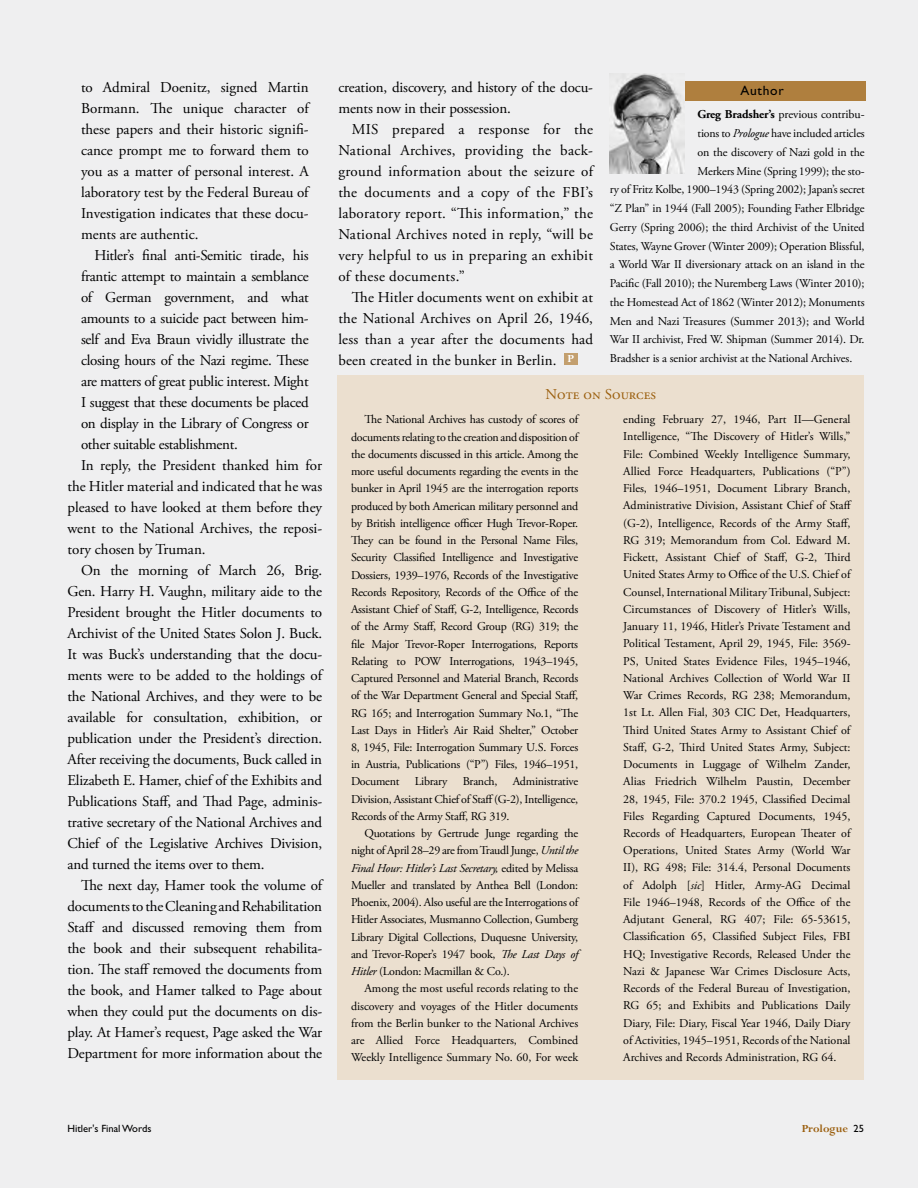
<style>
.page{position:relative;width:918px;height:1188px;background:#efeff0}
.page>*{position:absolute;margin:0;border:0;box-sizing:border-box;transform-origin:0 0}
.t1{font:15px/21px "Adobe Garamond Pro";letter-spacing:-.01em;color:#000;text-align:justify}
.t2{font:15px "Adobe Garamond Pro";color:#9b5f0e}
.t3{font:13.5px "Gill Sans Std";letter-spacing:.05em;color:#000}
.t4{font:12px/17.2px "Adobe Garamond Pro";letter-spacing:-.02em;color:#000;text-align:justify}
.t5{font:12px "Adobe Garamond Pro";color:#000}
.t6{font:italic 12px "Adobe Garamond Pro";letter-spacing:-.02em;color:#000}
.t7{font:700 12px "Perpetua Std";color:#9b5f0e}
.t8{font:700 12px "Perpetua Std";color:#fff}
.t9{font:10.5px "Gill Sans Std";color:#000}
.s1{font-weight:700}
.s2{font-style:italic}
.s3{font-style:normal}
.s4{font-family:"Gill Sans Std";font-weight:400;font-size:10.5px;color:#000}
</style>
<div class="page">
<div style="left:611px;top:82px;width:255px;height:19px;background:#af7f3e"></div>
<div style="left:564px;top:354px;width:13px;height:11px;background:#c39f6e"></div>
<img style="left:610px;top:74px;width:74px;height:99px">
<div style="left:338px;top:375px;width:526px;height:705px;background:#ebdfcf"></div>
<p class="t1" style="left:81px;top:77px;width:229px">to Admiral Doenitz, signed Martin Bormann. The unique character of these papers and their historic signifi&shy;cance prompt me to forward them to you as a matter of personal interest. A laboratory test by the Federal Bureau of Investigation indicates that these docu&shy;ments are authentic.</p>
<p class="t1" style="left:81px;top:245px;width:243px;text-align:left;text-indent:14px">Hitler’s final anti-Semitic tirade, his frantic attempt to maintain a semblance of German government, and what amounts to a suicide pact between him&shy;self and Eva Braun vividly illustrate the closing hours of the Nazi regime. These are matters of great public interest. Might<br>I suggest that these documents be placed on display in the Library of Congress or other suitable establishment.<br>In reply, the President thanked him for</p>
<p class="t1" style="left:68px;top:476px;width:256px">the Hitler material and indicated that he was pleased to have looked at them before they went to the National Archives, the reposi&shy;tory chosen by Truman.</p>
<p class="t1" style="left:68px;top:560px;width:256px;text-indent:14px">On the morning of March 26, Brig.<br>Gen. Harry H. Vaughn, military aide to the President brought the Hitler documents to Archivist of the United States Solon J. Buck.<br>It was Buck’s understanding that the docu&shy;ments were to be added to the holdings of the National Archives, and they were to be available for consultation, exhibition, or publication under the President’s direction.<br>After receiving the documents, Buck called in Elizabeth E. Hamer, chief of the Exhibits and Publications Staff, and Thad Page, adminis&shy;trative secretary of the National Archives and Chief of the Legislative Archives Division, and turned the items over to them.</p>
<p class="t1" style="left:68px;top:875px;width:256px;text-indent:14px">The next day, Hamer took the volume of documents to the Cleaning and Rehabilitation Staff and discussed removing them from the book and their subsequent rehabilita&shy;tion. The staff removed the documents from the book, and Hamer talked to Page about when they could put the documents on dis&shy;play. At Hamer’s request, Page asked the War Department for more information about the</p>
<p class="t1" style="left:338px;top:77px;width:256px">creation, discovery, and history of the docu&shy;ments now in their possession.</p>
<p class="t1" style="left:338px;top:119px;width:256px;text-indent:13px">MIS prepared a response for the National Archives, providing the back&shy;ground information about the seizure of the documents and a copy of the FBI’s laboratory report. “This information,” the National Archives noted in reply, “will be very helpful to us in preparing an exhibit of these documents.”</p>
<p class="t1" style="left:338px;top:287px;width:256px;text-indent:13px">The Hitler documents went on exhibit at the National Archives on April 26, 1946, less than a year after the documents had been created in the bunker in Berlin.</p>
<p class="t3" style="left:741px;top:83px;width:45px">Author</p>
<p class="t4" style="left:698px;top:106px;width:169px;line-height:18.8px"><span class="s1">Greg Bradsher’s</span> previous contribu&shy;tions to <span class="s2">Prologue</span> have included articles on the discovery of Nazi gold in the Merkers Mine (Spring 1999); the sto-</p>
<p class="t4" style="left:610px;top:181px;width:256px;line-height:18.8px">ry of Fritz Kolbe, 1900–1943 (Spring 2002); Japan’s secret “Z Plan” in 1944 (Fall 2005); Founding Father Elbridge Gerry (Spring 2006); the third Archivist of the United States, Wayne Grover (Winter 2009); Operation Blissful, a World War II diversionary attack on an island in the Pacific (Fall 2010); the Nuremberg Laws (Winter 2010); the Homestead Act of 1862 (Winter 2012); Monuments Men and Nazi Treasures (Summer 2013); and World War II archivist, Fred W. Shipman (Summer 2014). Dr.<br>Bradsher is a senior archivist at the National Archives.</p>
<p class="t2" style="left:545px;top:386px;width:112px">Note on Sources</p>
<p class="t4" style="left:351px;top:411px;width:229px;text-indent:14px">The National Archives has custody of scores of documents relating to the creation and disposition of the documents discussed in this article. Among the more useful documents regarding the events in the bunker in April 1945 are the interrogation reports produced by both American military personnel and by British intelligence officer Hugh Trevor-Roper.<br>They can be found in the Personal Name Files, Security Classified Intelligence and Investigative Dossiers, 1939–1976, Records of the Investigative Records Repository, Records of the Office of the Assistant Chief of Staff, G-2, Intelligence, Records of the Army Staff, Record Group (RG) 319; the file Major Trevor-Roper Interrogations, Reports Relating to POW Interrogations, 1943–1945, Captured Personnel and Material Branch, Records of the War Department General and Special Staff, RG 165; and Interrogation Summary No.1, “The Last Days in Hitler’s Air Raid Shelter,” October 8, 1945, File: Interrogation Summary U.S. Forces in Austria, Publications (“P”) Files, 1946–1951, Document</p>
<p class="t8" style="left:568px;top:352px;width:8px">P</p>
<p class="t4" style="left:623px;top:411px;width:230px">ending February 27, 1946, Part II—General Intelligence, “The Discovery of Hitler’s Wills,” File: Combined Weekly Intelligence Summary, Allied Force Headquarters, Publications (“P”)<br>Files, 1946–1951, Document Library Branch, Administrative Division, Assistant Chief of Staff (G-2), Intelligence, Records of the Army Staff, RG 319; Memorandum from Col. Edward M.<br>Fickett, Assistant Chief of Staff, G-2, Third United States Army to Office of the U.S. Chief of Counsel, International Military Tribunal, Subject:<br>Circumstances of Discovery of Hitler’s Wills, January 11, 1946, Hitler’s Private Testament and Political Testament, April 29, 1945, File: 3569- PS, United States Evidence Files, 1945–1946, National Archives Collection of World War II War Crimes Records, RG 238; Memorandum, 1st Lt. Allen Fial, 303 CIC Det, Headquarters, Third United States Army to Assistant Chief of Staff, G-2, Third United States Army, Subject:<br>Documents in Luggage of Wilhelm Zander, Alias Friedrich Wilhelm Paustin, December 28, 1945, File: 370.2 1945, Classified Decimal Files Regarding Captured Documents, 1945, Records of Headquarters, European Theater of Operations, United States Army (World War II), RG 498; File: 314.4, Personal Documents of Adolph [<span class="s2">sic</span>] Hitler, Army-AG Decimal File 1946–1948, Records of the Office of the Adjutant General, RG 407; File: 65-53615, Classification 65, Classified Subject Files, FBI HQ; Investigative Records, Released Under the Nazi &amp; Japanese War Crimes Disclosure Acts, Records of the Federal Bureau of Investigation, RG 65; and Exhibits and Publications Daily Diary, File: Diary, Fiscal Year 1946, Daily Diary of Activities, 1945–1951, Records of the National Archives and Records Administration, RG 64.</p>
<p class="t4" style="left:415px;top:773px;width:34px">Library</p>
<p class="t4" style="left:463px;top:773px;width:36px">Branch,</p>
<p class="t4" style="left:513px;top:773px;width:67px">Administrative</p>
<p class="t4" style="left:351px;top:791px;width:229px">Division, Assistant Chief of Staff (G-2), Intelligence,</p>
<p class="t4" style="left:351px;top:808px;width:160px">Records of the Army Staff, RG 319.</p>
<p class="t4" style="left:364px;top:825px;width:215px">Quotations by Gertrude Junge regarding the</p>
<p class="t4" style="left:351px;top:842px;width:229px">night of April 28–29 are from Traudl Junge, <span class="s2">Until the</span></p>
<p class="t6" style="left:351px;top:861px;width:229px">Final Hour: Hitler’s Last Secretary, <span class="s3">edited by Melissa</span></p>
<p class="t4" style="left:351px;top:877px;width:229px">Mueller and translated by Anthea Bell (London:</p>
<p class="t4" style="left:351px;top:894px;width:229px">Phoenix, 2004). Also useful are the Interrogations of</p>
<p class="t4" style="left:351px;top:911px;width:229px">Hitler Associates, Musmanno Collection, Gumberg</p>
<p class="t4" style="left:351px;top:929px;width:229px">Library Digital Collections, Duquesne University,</p>
<p class="t4" style="left:351px;top:946px;width:229px">and Trevor-Roper’s 1947 book, <span class="s2">The Last Days of</span></p>
<p class="t4" style="left:351px;top:963px;width:160px"><span class="s2">Hitler</span> (London: Macmillan &amp; Co.).</p>
<p class="t5" style="left:364px;top:981px;width:215px">Among the most useful records relating to the</p>
<p class="t5" style="left:351px;top:999px;width:229px">discovery and voyages of the Hitler documents</p>
<p class="t5" style="left:351px;top:1016px;width:229px">from the Berlin bunker to the National Archives</p>
<p class="t5" style="left:351px;top:1033px;width:229px">are Allied Force Headquarters, Combined</p>
<p class="t5" style="left:351px;top:1050px;width:229px">Weekly Intelligence Summary No. 60, For week</p>
<p class="t9" style="left:68px;top:1122px;width:85px">Hitler's Final Words</p>
<p class="t7" style="left:802px;top:1123px;width:64px">Prologue <span class="s4">25</span></p>
</div>
